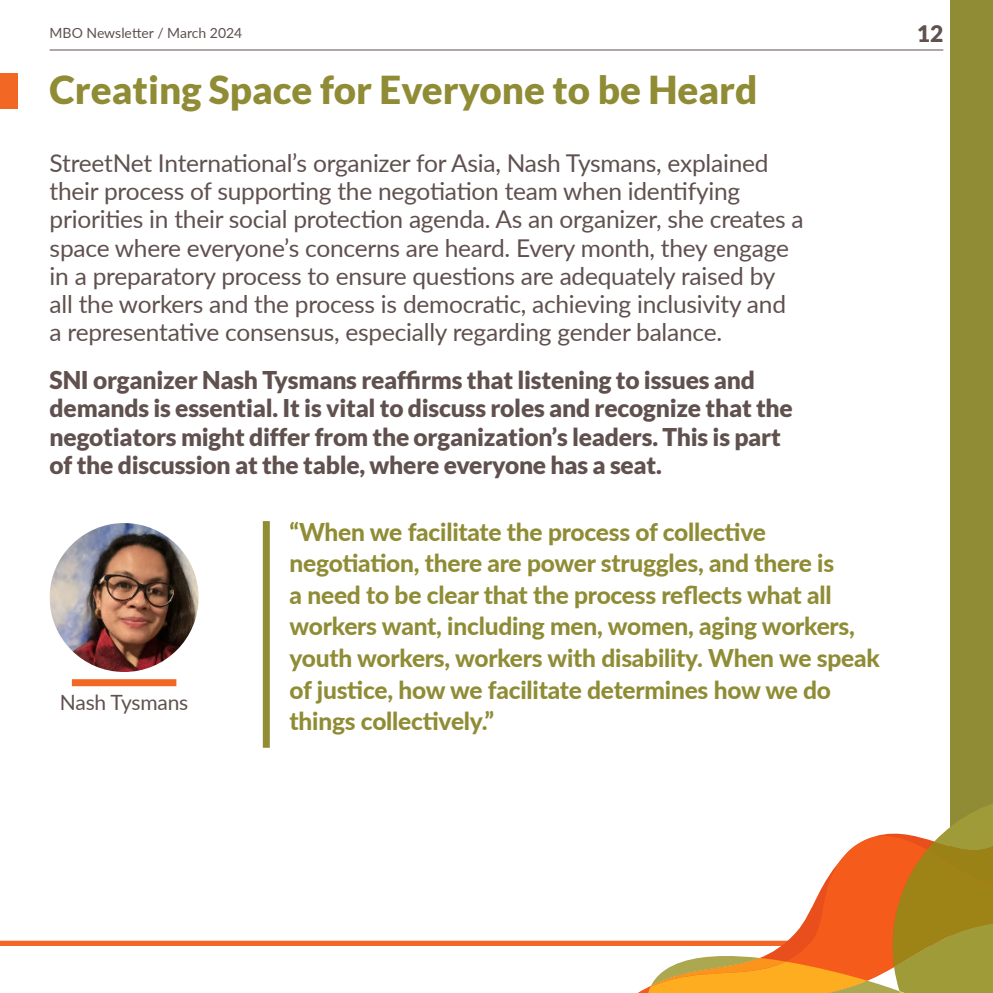
<style>
.page{position:relative;width:993px;height:993px;background:#fff}
.page>*{position:absolute;margin:0;border:0;box-sizing:border-box;transform-origin:0 0}
.t1{font:900 38.5px "Lato";color:#8f8c35}
.t2{font:24.5px/28.2px "Lato";letter-spacing:-.01em;color:#60514f}
.t3{font:800 24.5px/31.5px "Lato";letter-spacing:-.01em;color:#8f8c35}
.t4{font:900 24.5px/28.2px "Lato";letter-spacing:-.01em;color:#60514f}
.t5{font:900 22.75px "Lato";color:#60514f}
.t6{font:21px "Lato";letter-spacing:-.01em;color:#60514f}
.t7{font:14px "Lato";color:#60514f}
</style>
<div class="page">
<div style="left:0;top:940px;width:992px;height:5px;background:#f26724"></div>
<div style="left:0;top:73px;width:18px;height:36px;background:#f26724"></div>
<hr style="left:50px;top:50px;width:893px;height:1px;background:#60514f">
<div style="left:949px;top:0;width:43px;height:992px;background:#8f8c35"></div>
<img style="left:50px;top:523px;width:148px;height:148px;border-radius:74px">
<div style="left:72px;top:679px;width:104px;height:7px;background:#f26724"></div>
<div style="left:263px;top:521px;width:7px;height:226px;background:#908d34"></div>
<svg style="left:644px;top:794px;width:348px;height:198px"></svg>
<p class="t7" style="left:50px;top:23px;width:194px">MBO Newsletter / March 2024</p>
<p class="t5" style="left:916px;top:24px;width:28px">12</p>
<h1 class="t1" style="left:50px;top:74px;width:709px">Creating Space for Everyone to be Heard</h1>
<p class="t2" style="left:50px;top:148px;width:755px">StreetNet International’s organizer for Asia, Nash Tysmans, explained their process of supporting the negotiation team when identifying priorities in their social protection agenda. As an organizer, she creates a space where everyone’s concerns are heard. Every month, they engage in a preparatory process to ensure questions are adequately raised by all the workers and the process is democratic, achieving inclusivity and a representative consensus, especially regarding gender balance.</p>
<p class="t4" style="left:50px;top:365px;width:744px">SNI organizer Nash Tysmans reaffirms that listening to issues and demands is essential. It is vital to discuss roles and recognize that the negotiators might differ from the organization’s leaders. This is part of the discussion at the table, where everyone has a seat.</p>
<p class="t6" style="left:60px;top:693px;width:130px">Nash Tysmans</p>
<p class="t3" style="left:289px;top:515px;width:591px">“When we facilitate the process of collective negotiation, there are power struggles, and there is<br>a need to be clear that the process reflects what all workers want, including men, women, aging workers, youth workers, workers with disability. When we speak of justice, how we facilitate determines how we do things collectively.”</p>
</div>
